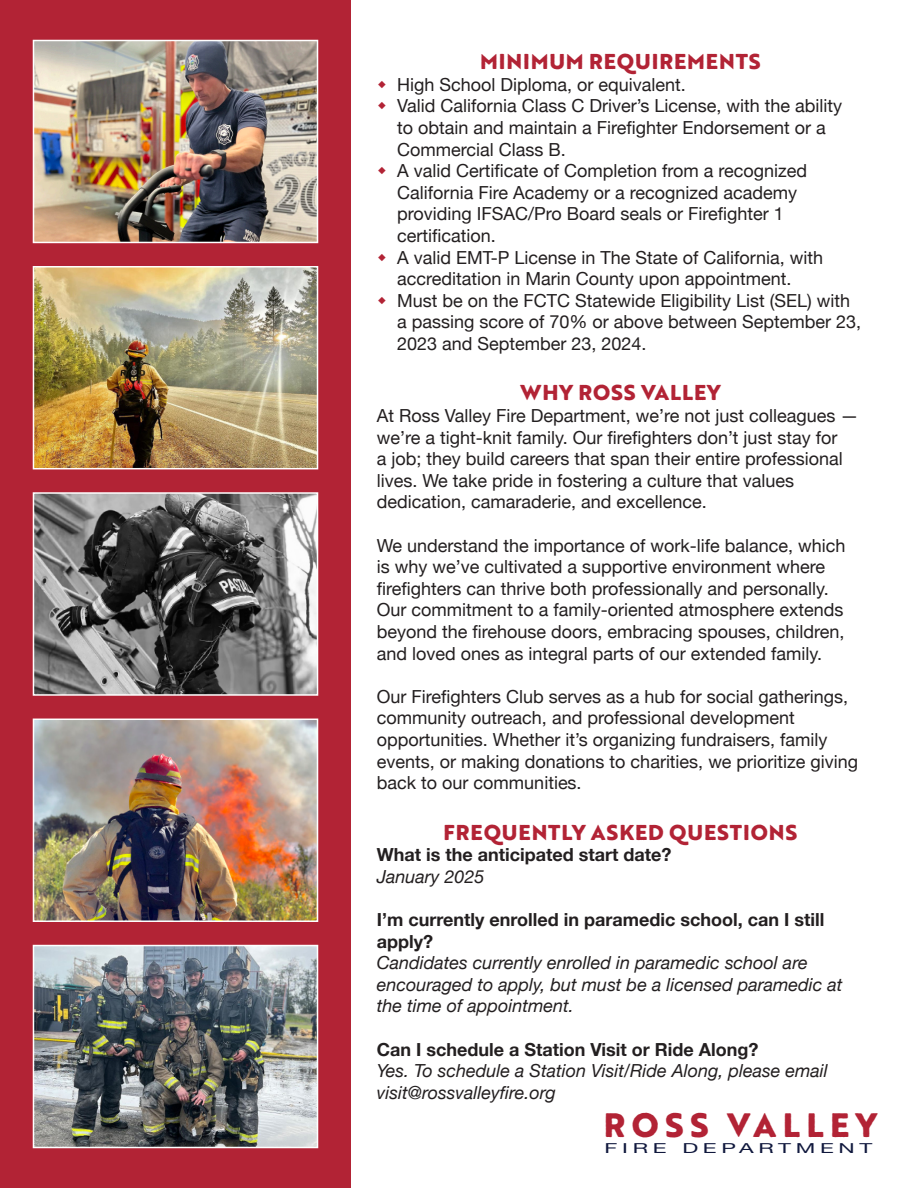
<style>
.page{position:relative;width:918px;height:1188px;background:#fff}
.page>*{position:absolute;margin:0;border:0;box-sizing:border-box;transform-origin:0 0}
.t1{font:800 33px "Brother 1816 Printed";letter-spacing:.19em;color:#b22335}
.Section_Header{font:800 21px "Brother 1816 Printed";letter-spacing:.04em;color:#b22335}
.Body{font:18px/21.6px "Helvetica Neue";color:#231f20}
.Body_Bold{font:700 18px/21.6px "Helvetica Neue";color:#231f20}
.Body_Bold-2{font:italic 18px/21.6px "Helvetica Neue";color:#231f20}
.Body_Italics{font:italic 18px "Helvetica Neue";color:#231f20}
.t2{font:13.65px "Helvetica Neue";letter-spacing:.21em;color:#10183d;scale:1.64 1}
</style>
<div class="page">
<div style="left:0;top:0;width:351px;height:1188px;background:#b22335"></div>
<img style="left:36px;top:43px;width:279px;height:197px">
<div style="left:33px;top:40px;width:285px;height:203px;border:2px solid #fff"></div>
<img style="left:36px;top:269px;width:279px;height:197px">
<div style="left:33px;top:266px;width:285px;height:203px;border:2px solid #fff"></div>
<img style="left:36px;top:495px;width:279px;height:198px">
<div style="left:33px;top:492px;width:285px;height:204px;border:2px solid #fff"></div>
<img style="left:36px;top:722px;width:279px;height:197px">
<div style="left:33px;top:719px;width:285px;height:203px;border:2px solid #fff"></div>
<img style="left:36px;top:948px;width:279px;height:197px">
<div style="left:33px;top:945px;width:285px;height:203px;border:2px solid #fff"></div>
<p class="Section_Header" style="left:480px;top:45px;width:282px">MINIMUM REQUIREMENTS</p>
<p class="Body" style="left:397px;top:75px;width:290px">High School Diploma, or equivalent.</p>
<p class="Body" style="left:397px;top:96px;width:446px">Valid California Class C Driver’s License, with the ability to obtain and maintain a Firefighter Endorsement or a<br>Commercial Class B.</p>
<p class="Body" style="left:397px;top:161px;width:412px">A valid Certificate of Completion from a recognized California Fire Academy or a recognized academy providing IFSAC/Pro Board seals or Firefighter 1 certification.</p>
<p class="Body" style="left:397px;top:247px;width:428px">A valid EMT-P License in The State of California, with accreditation in Marin County upon appointment.</p>
<p class="Body" style="left:397px;top:291px;width:466px">Must be on the FCTC Statewide Eligibility List (SEL) with a passing score of 70% or above between September 23,<br>2023 and September 23, 2024.</p>
<p class="Section_Header" style="left:520px;top:377px;width:202px">WHY ROSS VALLEY</p>
<p class="Body" style="left:377px;top:406px;width:483px">At Ross Valley Fire Department, we’re not just colleagues — we’re a tight-knit family. Our firefighters don’t just stay for<br>a job; they build careers that span their entire professional lives. We take pride in fostering a culture that values dedication, camaraderie, and excellence.</p>
<p class="Body" style="left:377px;top:535px;width:470px">We understand the importance of work-life balance, which is why we’ve cultivated a supportive environment where firefighters can thrive both professionally and personally.<br>Our commitment to a family-oriented atmosphere extends beyond the firehouse doors, embracing spouses, children, and loved ones as integral parts of our extended family.</p>
<p class="Body" style="left:377px;top:687px;width:483px">Our Firefighters Club serves as a hub for social gatherings, community outreach, and professional development opportunities. Whether it’s organizing fundraisers, family events, or making donations to charities, we prioritize giving back to our communities.</p>
<p class="Section_Header" style="left:444px;top:816px;width:355px">FREQUENTLY ASKED QUESTIONS</p>
<p class="Body_Bold" style="left:377px;top:844px;width:296px">What is the anticipated start date?</p>
<p class="Body_Italics" style="left:377px;top:863px;width:109px">January 2025</p>
<p class="Body_Bold" style="left:377px;top:909px;width:449px">I’m currently enrolled in paramedic school, can I still apply?</p>
<p class="Body_Bold-2" style="left:377px;top:953px;width:467px">Candidates currently enrolled in paramedic school are encouraged to apply, but must be a licensed paramedic at the time of appointment.</p>
<p class="Body_Bold" style="left:377px;top:1039px;width:383px">Can I schedule a Station Visit or Ride Along?</p>
<p class="Body_Italics" style="left:377px;top:1058px;width:453px">Yes. To schedule a Station Visit/Ride Along, please email</p>
<p class="Body_Italics" style="left:377px;top:1079px;width:180px">visit@rossvalleyfire.org</p>
<p class="t1" style="left:604px;top:1100px;width:275px">ROSS VALLEY</p>
<p class="t2" style="left:605px;top:1138px;width:165px">FIRE DEPARTMENT</p>
</div>
